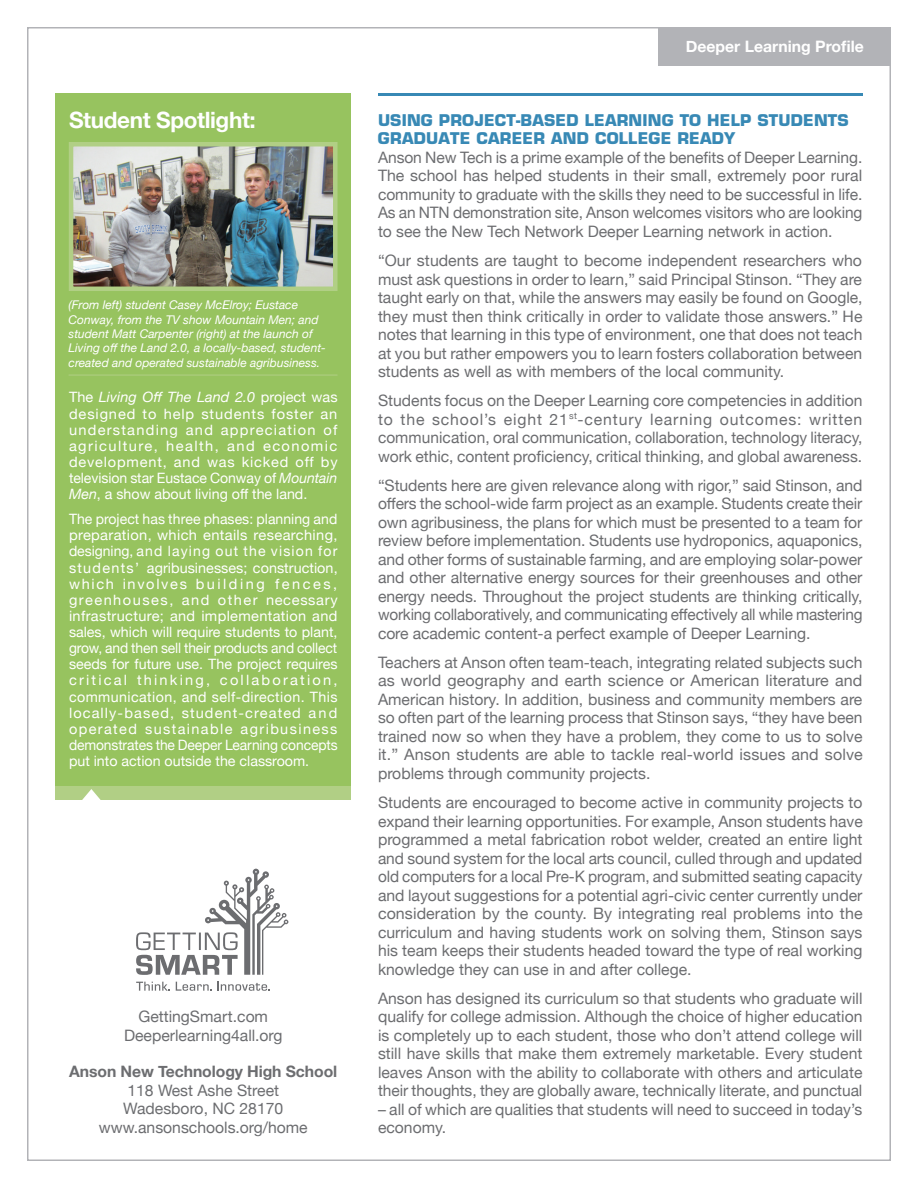
<style>
.page{position:relative;width:918px;height:1188px;background:#fff}
.page>*{position:absolute;margin:0;border:0;box-sizing:border-box;transform-origin:0 0}
.t1{font:700 22.5px "Helvetica Neue";letter-spacing:-.015em;color:#fff}
.t2{font:15.75px/18.5px "Helvetica Neue";color:#6c6d70;text-align:justify}
.t3{font:700 15.75px/18.5px "Eurostile";letter-spacing:.01em;color:#3889b5}
.t4{font:700 15.75px "Helvetica Neue";letter-spacing:-.005em;color:#6c6d70}
.t5{font:700 15.75px "Helvetica Neue";color:#fff}
.t6{font:14.25px/16.2px "Helvetica Neue";color:#fff;text-align:justify}
.t7{font:italic 12px/14.4px "Helvetica Neue";color:#fff}
.s1{font-style:italic}
</style>
<div class="page">
<div style="left:659px;top:27px;width:232px;height:39px;background:#b2b3b7"></div>
<svg style="left:136px;top:869px;width:152px;height:106px"></svg>
<svg style="left:136px;top:982px;width:34px;height:9px"></svg>
<svg style="left:176px;top:982px;width:94px;height:9px"></svg>
<div style="left:56px;top:93px;width:295px;height:693px;background:#97c35f"></div>
<div style="left:56px;top:786px;width:295px;height:14px;background:#b1cf85"></div>
<svg style="left:82px;top:789px;width:19px;height:11px"></svg>
<img style="left:74px;top:147px;width:259px;height:139px">
<div style="left:69px;top:142px;width:269px;height:149px;border:4px solid #b1cf85"></div>
<hr style="left:69px;top:375px;width:269px;height:1px;background:#b1cf85">
<hr style="left:378px;top:93px;width:484px;height:3px;background:#3889b5">
<h1 class="t1" style="left:69px;top:103px;width:188px">Student Spotlight:</h1>
<p class="t7" style="left:69px;top:298px;width:259px">(From left) student Casey McElroy; Eustace Conway, from the TV show Mountain Men; and student Matt Carpenter (right) at the launch of Living off the Land 2.0, a locally-based, student&shy;created and operated sustainable agribusiness.</p>
<p class="t6" style="left:69px;top:390px;width:270px">The <span class="s1">Living Off The Land 2.0</span> project was designed to help students foster an understanding and appreciation of agriculture, health, and economic development, and was kicked off by television star Eustace Conway of <span class="s1">Mountain Men</span>, a show about living off the land.</p>
<p class="t6" style="left:69px;top:512px;width:270px">The project has three phases: planning and preparation, which entails researching, designing, and laying out the vision for students’ agribusinesses; construction, which involves building fences, greenhouses, and other necessary infrastructure; and implementation and sales, which will require students to plant, grow, and then sell their products and collect seeds for future use. The project requires critical thinking, collaboration, communication, and self-direction. This locally-based, student-created and operated sustainable agribusiness demonstrates the Deeper Learning concepts put into action outside the classroom.</p>
<p class="t2" style="left:124px;top:1008px;width:160px;text-align:center">GettingSmart.com<br>Deeperlearning4all.org</p>
<p class="t4" style="left:69px;top:1059px;width:270px">Anson New Technology High School</p>
<p class="t2" style="left:99px;top:1082px;width:210px;text-align:center">118 West Ashe Street<br>Wadesboro, NC 28170 www.ansonschools.org/home</p>
<p class="t5" style="left:686px;top:34px;width:180px">Deeper Learning Profile</p>
<p class="t3" style="left:378px;top:111px;width:472px">USING PROJECT-BASED LEARNING TO HELP STUDENTS<br>GRADUATE CAREER AND COLLEGE READY</p>
<p class="t2" style="left:378px;top:149px;width:486px">Anson New Tech is a prime example of the benefits of Deeper Learning.<br>The school has helped students in their small, extremely poor rural community to graduate with the skills they need to be successful in life.<br>As an NTN demonstration site, Anson welcomes visitors who are looking to see the New Tech Network Deeper Learning network in action.</p>
<p class="t2" style="left:378px;top:252px;width:486px">“Our students are taught to become independent researchers who must ask questions in order to learn,” said Principal Stinson. “They are taught early on that, while the answers may easily be found on Google, they must then think critically in order to validate those answers.” He notes that learning in this type of environment, one that does not teach at you but rather empowers you to learn fosters collaboration between students as well as with members of the local community.</p>
<p class="t2" style="left:378px;top:392px;width:486px">Students focus on the Deeper Learning core competencies in addition to the school’s eight 21<sup>st</sup>-century learning outcomes: written communication, oral communication, collaboration, technology literacy, work ethic, content proficiency, critical thinking, and global awareness.</p>
<p class="t2" style="left:378px;top:477px;width:486px">“Students here are given relevance along with rigor,” said Stinson, and offers the school-wide farm project as an example. Students create their own agribusiness, the plans for which must be presented to a team for review before implementation. Students use hydroponics, aquaponics, and other forms of sustainable farming, and are employing solar-power and other alternative energy sources for their greenhouses and other energy needs. Throughout the project students are thinking critically, working collaboratively, and communicating effectively all while mastering core academic content-a perfect example of Deeper Learning.</p>
<p class="t2" style="left:378px;top:654px;width:486px">Teachers at Anson often team-teach, integrating related subjects such as world geography and earth science or American literature and American history. In addition, business and community members are so often part of the learning process that Stinson says, “they have been trained now so when they have a problem, they come to us to solve it.” Anson students are able to tackle real-world issues and solve problems through community projects.</p>
<p class="t2" style="left:378px;top:794px;width:486px">Students are encouraged to become active in community projects to expand their learning opportunities. For example, Anson students have programmed a metal fabrication robot welder, created an entire light and sound system for the local arts council, culled through and updated old computers for a local Pre-K program, and submitted seating capacity and layout suggestions for a potential agri-civic center currently under consideration by the county. By integrating real problems into the curriculum and having students work on solving them, Stinson says his team keeps their students headed toward the type of real working knowledge they can use in and after college.</p>
<p class="t2" style="left:378px;top:990px;width:486px">Anson has designed its curriculum so that students who graduate will qualify for college admission. Although the choice of higher education is completely up to each student, those who don’t attend college will still have skills that make them extremely marketable. Every student leaves Anson with the ability to collaborate with others and articulate their thoughts, they are globally aware, technically literate, and punctual</p>
<p class="t2" style="left:378px;top:1101px;width:486px">– all of which are qualities that students will need to succeed in today’s economy.</p>
</div>
